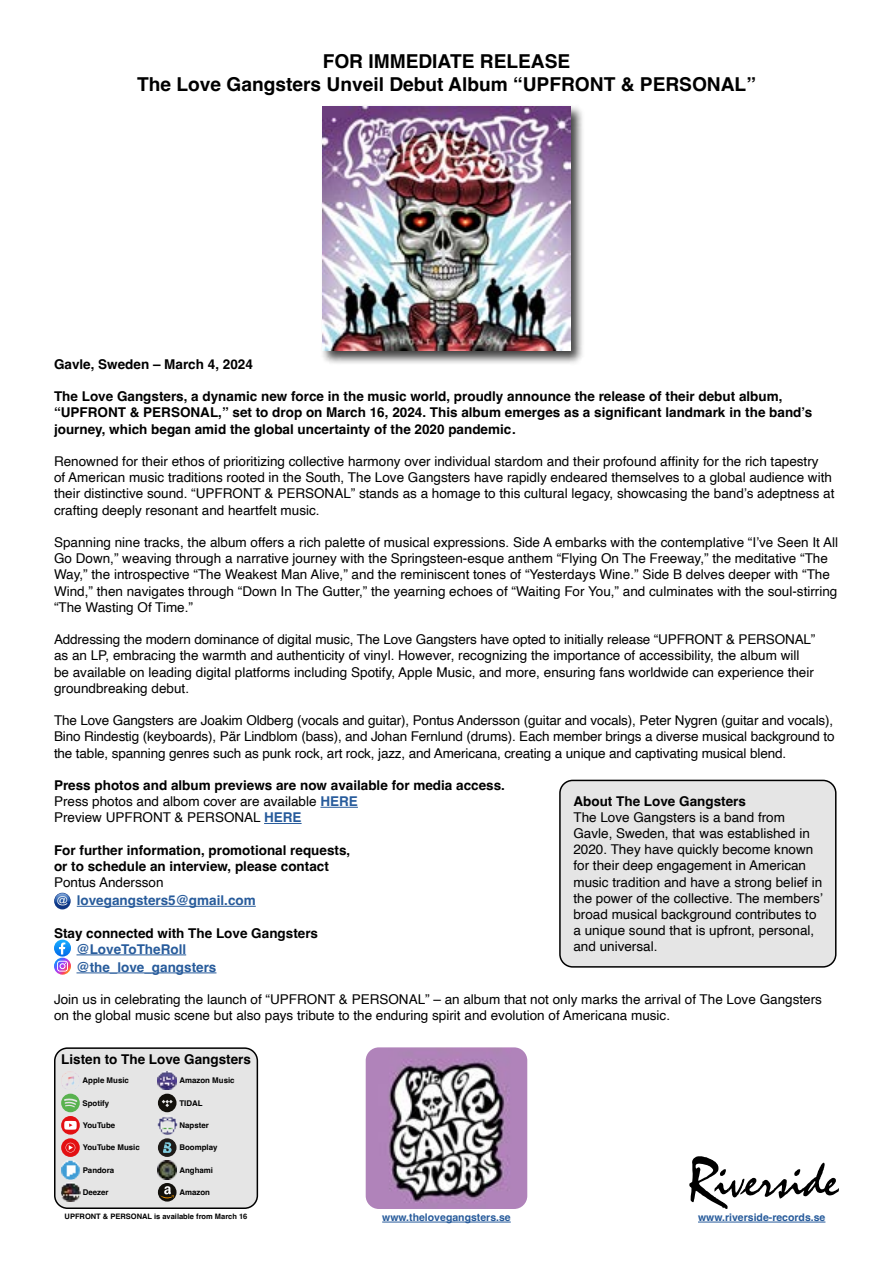
<style>
.page{position:relative;width:893px;height:1263px;background:#fff}
.page>*{position:absolute;margin:0;border:0;box-sizing:border-box;transform-origin:0 0}
.t1{font:700 19.2px/23px "Helvetica";color:#000;text-align:center}
.t2{font:13.5px/16.2px "Helvetica";color:#000}
.t3{font:700 13.5px/16.2px "Helvetica";color:#000}
.t4{font:700 13.5px/18px "Helvetica";color:#275b9b}
.t5{font:700 10.5px "Helvetica";color:#275b9b}
.t6{font:700 7.95px "Helvetica";color:#000}
.t7{font:700 7.5px "Helvetica";color:#000}
.s1{font-weight:700}
.s2{font-weight:700;color:#275b9b}
</style>
<div class="page">
<div style="left:321px;top:105px;width:264px;height:261px;background:#000;opacity:.75"></div>
<img style="left:322px;top:107px;width:248px;height:244px">
<hr style="left:320px;top:807px;width:38px;height:1px;background:#275b9b">
<hr style="left:264px;top:823px;width:38px;height:1px;background:#275b9b">
<hr style="left:77px;top:906px;width:179px;height:1px;background:#275b9b">
<hr style="left:77px;top:954px;width:109px;height:1px;background:#275b9b">
<hr style="left:77px;top:972px;width:139px;height:1px;background:#275b9b">
<div style="left:560px;top:780px;width:276px;height:187px;background:#e5e5e5;border-radius:13px"></div>
<div style="left:559px;top:780px;width:277px;height:188px;border:2px solid #000;border-radius:13px"></div>
<svg style="left:689px;top:1156px;width:150px;height:53px"></svg>
<hr style="left:698px;top:1222px;width:127px;height:1px;background:#275b9b">
<svg style="left:54px;top:939px;width:17px;height:17px"></svg>
<svg style="left:59px;top:942px;width:6px;height:12px"></svg>
<svg style="left:54px;top:958px;width:17px;height:17px"></svg>
<svg style="left:57px;top:961px;width:11px;height:10px"></svg>
<hr style="left:382px;top:1222px;width:129px;height:1px;background:#275b9b">
<svg style="left:54px;top:893px;width:17px;height:16px"></svg>
<svg style="left:55px;top:893px;width:15px;height:16px"></svg>
<svg style="left:55px;top:893px;width:15px;height:12px"></svg>
<div style="left:55px;top:1048px;width:202px;height:160px;background:#e5e5e5;border-radius:13px"></div>
<div style="left:54px;top:1047px;width:204px;height:162px;border:2px solid #000;border-radius:13px"></div>
<svg style="left:61px;top:1094px;width:19px;height:18px"></svg>
<img style="left:62px;top:1071px;width:17px;height:18px">
<div style="left:61px;top:1116px;width:19px;height:18px;background:#e31013;border-radius:50%"></div>
<svg style="left:64px;top:1121px;width:13px;height:9px"></svg>
<svg style="left:61px;top:1138px;width:19px;height:19px"></svg>
<svg style="left:66px;top:1143px;width:9px;height:9px"></svg>
<img style="left:61px;top:1161px;width:19px;height:18px">
<img style="left:61px;top:1183px;width:19px;height:18px">
<img style="left:158px;top:1071px;width:19px;height:19px">
<svg style="left:158px;top:1094px;width:19px;height:18px"></svg>
<img style="left:158px;top:1117px;width:20px;height:17px">
<svg style="left:158px;top:1138px;width:19px;height:19px"></svg>
<svg style="left:163px;top:1142px;width:9px;height:11px"></svg>
<img style="left:158px;top:1161px;width:19px;height:18px">
<svg style="left:158px;top:1183px;width:19px;height:18px"></svg>
<svg style="left:160px;top:1186px;width:14px;height:12px"></svg>
<img style="left:366px;top:1047px;width:161px;height:162px">
<h1 class="t1" style="left:137px;top:52px;width:620px">FOR IMMEDIATE RELEASE<br>The Love Gangsters Unveil Debut Album “UPFRONT &amp; PERSONAL”</h1>
<p class="t3" style="left:54px;top:357px;width:200px">Gavle, Sweden – March 4, 2024</p>
<p class="t3" style="left:54px;top:390px;width:760px">The Love Gangsters, a dynamic new force in the music world, proudly announce the release of their debut album, “UPFRONT &amp; PERSONAL,” set to drop on March 16, 2024. This album emerges as a significant landmark in the band’s journey, which began amid the global uncertainty of the 2020 pandemic.</p>
<p class="t2" style="left:54px;top:454px;width:782px">Renowned for their ethos of prioritizing collective harmony over individual stardom and their profound affinity for the rich tapestry<br>of American music traditions rooted in the South, The Love Gangsters have rapidly endeared themselves to a global audience with their distinctive sound. “UPFRONT &amp; PERSONAL” stands as a homage to this cultural legacy, showcasing the band’s adeptness at crafting deeply resonant and heartfelt music.</p>
<p class="t2" style="left:54px;top:535px;width:785px">Spanning nine tracks, the album offers a rich palette of musical expressions. Side A embarks with the contemplative “I’ve Seen It All Go Down,” weaving through a narrative journey with the Springsteen-esque anthem “Flying On The Freeway,” the meditative “The Way,” the introspective “The Weakest Man Alive,” and the reminiscent tones of “Yesterdays Wine.” Side B delves deeper with “The Wind,” then navigates through “Down In The Gutter,” the yearning echoes of “Waiting For You,” and culminates with the soul-stirring “The Wasting Of Time.”</p>
<p class="t2" style="left:54px;top:632px;width:763px">Addressing the modern dominance of digital music, The Love Gangsters have opted to initially release “UPFRONT &amp; PERSONAL” as an LP, embracing the warmth and authenticity of vinyl. However, recognizing the importance of accessibility, the album will be available on leading digital platforms including Spotify, Apple Music, and more, ensuring fans worldwide can experience their groundbreaking debut.</p>
<p class="t2" style="left:54px;top:713px;width:782px;text-align:justify">The Love Gangsters are Joakim Oldberg (vocals and guitar), Pontus Andersson (guitar and vocals), Peter Nygren (guitar and vocals), Bino Rindestig (keyboards), Pär Lindblom (bass), and Johan Fernlund (drums). Each member brings a diverse musical background to the table, spanning genres such as punk rock, art rock, jazz, and Americana, creating a unique and captivating musical blend.</p>
<p class="t2" style="left:54px;top:778px;width:452px"><span class="s1">Press photos and album previews are now available for media access.<br></span>Press photos and albom cover are available <span class="s2">HERE<br></span>Preview UPFRONT &amp; PERSONAL <span class="s2">HERE</span></p>
<p class="t3" style="left:54px;top:843px;width:298px">For further information, promotional requests, or to schedule an interview, please contact</p>
<p class="t2" style="left:54px;top:875px;width:111px">Pontus Andersson</p>
<p class="t4" style="left:77px;top:893px;width:180px">lovegangsters5@gmail.com</p>
<p class="t3" style="left:54px;top:926px;width:266px">Stay connected with The Love Gangsters</p>
<p class="t4" style="left:77px;top:942px;width:141px">@LoveToTheRoll @the_love_gangsters</p>
<p class="t2" style="left:54px;top:992px;width:769px">Join us in celebrating the launch of “UPFRONT &amp; PERSONAL” – an album that not only marks the arrival of The Love Gangsters on the global music scene but also pays tribute to the enduring spirit and evolution of Americana music.</p>
<p class="t3" style="left:573px;top:794px;width:174px">About The Love Gangsters</p>
<p class="t2" style="left:573px;top:809px;width:251px">The Love Gangsters is a band from Gavle, Sweden, that was established in 2020. They have quickly become known for their deep engagement in American music tradition and have a strong belief in the power of the collective. The members’ broad musical background contributes to a unique sound that is upfront, personal, and universal.</p>
<p class="t3" style="left:61px;top:1052px;width:191px">Listen to The Love Gangsters</p>
<p class="t6" style="left:83px;top:1076px;width:48px">Apple Music</p>
<p class="t6" style="left:83px;top:1120px;width:34px">YouTube</p>
<p class="t6" style="left:83px;top:1143px;width:59px">YouTube Music</p>
<p class="t6" style="left:83px;top:1165px;width:33px">Pandora</p>
<p class="t6" style="left:83px;top:1187px;width:27px">Deezer</p>
<p class="t6" style="left:83px;top:1098px;width:28px">Spotify</p>
<p class="t6" style="left:179px;top:1076px;width:57px">Amazon Music</p>
<p class="t6" style="left:179px;top:1098px;width:25px">TIDAL</p>
<p class="t6" style="left:179px;top:1120px;width:31px">Napster</p>
<p class="t6" style="left:179px;top:1143px;width:40px">Boomplay</p>
<p class="t6" style="left:179px;top:1165px;width:35px">Anghami</p>
<p class="t6" style="left:179px;top:1187px;width:32px">Amazon</p>
<p class="t7" style="left:65px;top:1212px;width:184px">UPFRONT &amp; PERSONAL is available from March 16</p>
<p class="t5" style="left:382px;top:1211px;width:130px">www.thelovegangsters.se</p>
<p class="t5" style="left:698px;top:1211px;width:129px">www.riverside-records.se</p>
</div>
